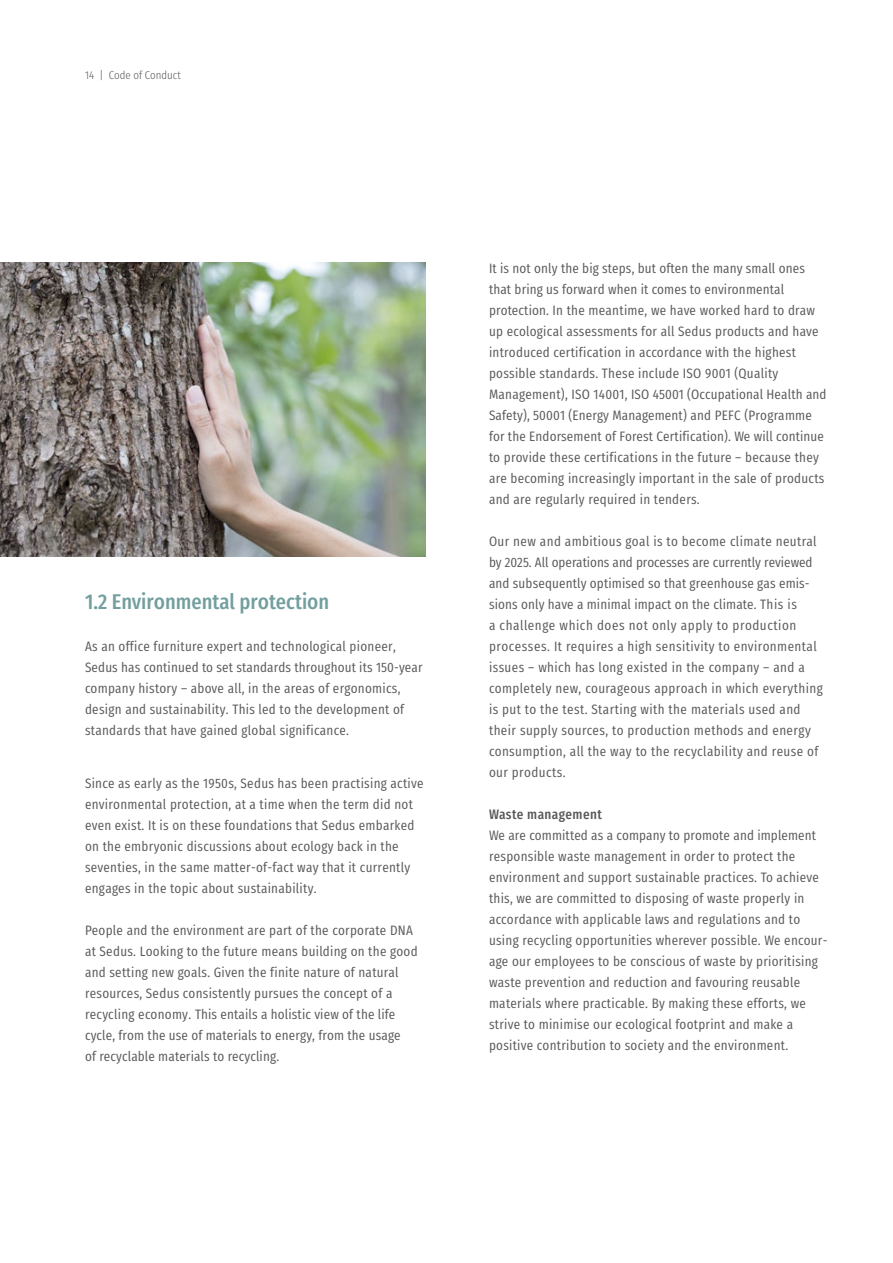
<style>
.page{position:relative;width:893px;height:1263px;background:#fff}
.page>*{position:absolute;margin:0;border:0;box-sizing:border-box;transform-origin:0 0}
.t1{font:700 21px "Sedus Text Condensed";color:#729f9e}
.t2{font:13.5px/21px "Sedus Text Condensed";letter-spacing:.02em;color:#58585a}
.t3{font:700 13.5px "Sedus Text Condensed";letter-spacing:.03em;color:#58585a}
.t4{font:300 11.25px "Sedus Text Condensed";color:#58585a}
</style>
<div class="page">
<img style="left:0;top:262px;width:425px;height:294px">
<p class="t4" style="left:85px;top:64px;width:97px">14 | Code of Conduct</p>
<h1 class="t1" style="left:85px;top:582px;width:246px">1.2 Environmental protection</h1>
<p class="t2" style="left:85px;top:634px;width:339px">As an office furniture expert and technological pioneer, Sedus has continued to set standards throughout its 150-year company history – above all, in the areas of ergonomics, design and sustainability. This led to the development of standards that have gained global significance.</p>
<p class="t2" style="left:85px;top:771px;width:340px">Since as early as the 1950s, Sedus has been practising active environmental protection, at a time when the term did not even exist. It is on these foundations that Sedus embarked on the embryonic discussions about ecology back in the seventies, in the same matter-of-fact way that it currently engages in the topic about sustainability.</p>
<p class="t2" style="left:85px;top:918px;width:334px">People and the environment are part of the corporate DNA at Sedus. Looking to the future means building on the good and setting new goals. Given the finite nature of natural resources, Sedus consistently pursues the concept of a recycling economy. This entails a holistic view of the life cycle, from the use of materials to energy, from the usage<br>of recyclable materials to recycling.</p>
<p class="t2" style="left:489px;top:256px;width:339px">It is not only the big steps, but often the many small ones that bring us forward when it comes to environmental protection. In the meantime, we have worked hard to draw up ecological assessments for all Sedus products and have introduced certification in accordance with the highest possible standards. These include ISO 9001 (Quality Management), ISO 14001, ISO 45001 (Occupational Health and Safety), 50001 (Energy Management) and PEFC (Programme for the Endorsement of Forest Certification). We will continue to provide these certifications in the future – because they are becoming increasingly important in the sale of products and are regularly required in tenders.</p>
<p class="t2" style="left:489px;top:529px;width:335px">Our new and ambitious goal is to become climate neutral by 2025. All operations and processes are currently reviewed and subsequently optimised so that greenhouse gas emis&shy;sions only have a minimal impact on the climate. This is<br>a challenge which does not only apply to production processes. It requires a high sensitivity to environmental issues – which has long existed in the company – and a completely new, courageous approach in which everything is put to the test. Starting with the materials used and their supply sources, to production methods and energy consumption, all the way to the recyclability and reuse of our products.</p>
<p class="t3" style="left:489px;top:802px;width:114px">Waste management</p>
<p class="t2" style="left:489px;top:823px;width:340px">We are committed as a company to promote and implement responsible waste management in order to protect the environment and support sustainable practices. To achieve this, we are committed to disposing of waste properly in accordance with applicable laws and regulations and to using recycling opportunities wherever possible. We encour&shy;age our employees to be conscious of waste by prioritising waste prevention and reduction and favouring reusable materials where practicable. By making these efforts, we strive to minimise our ecological footprint and make a positive contribution to society and the environment.</p>
</div>
